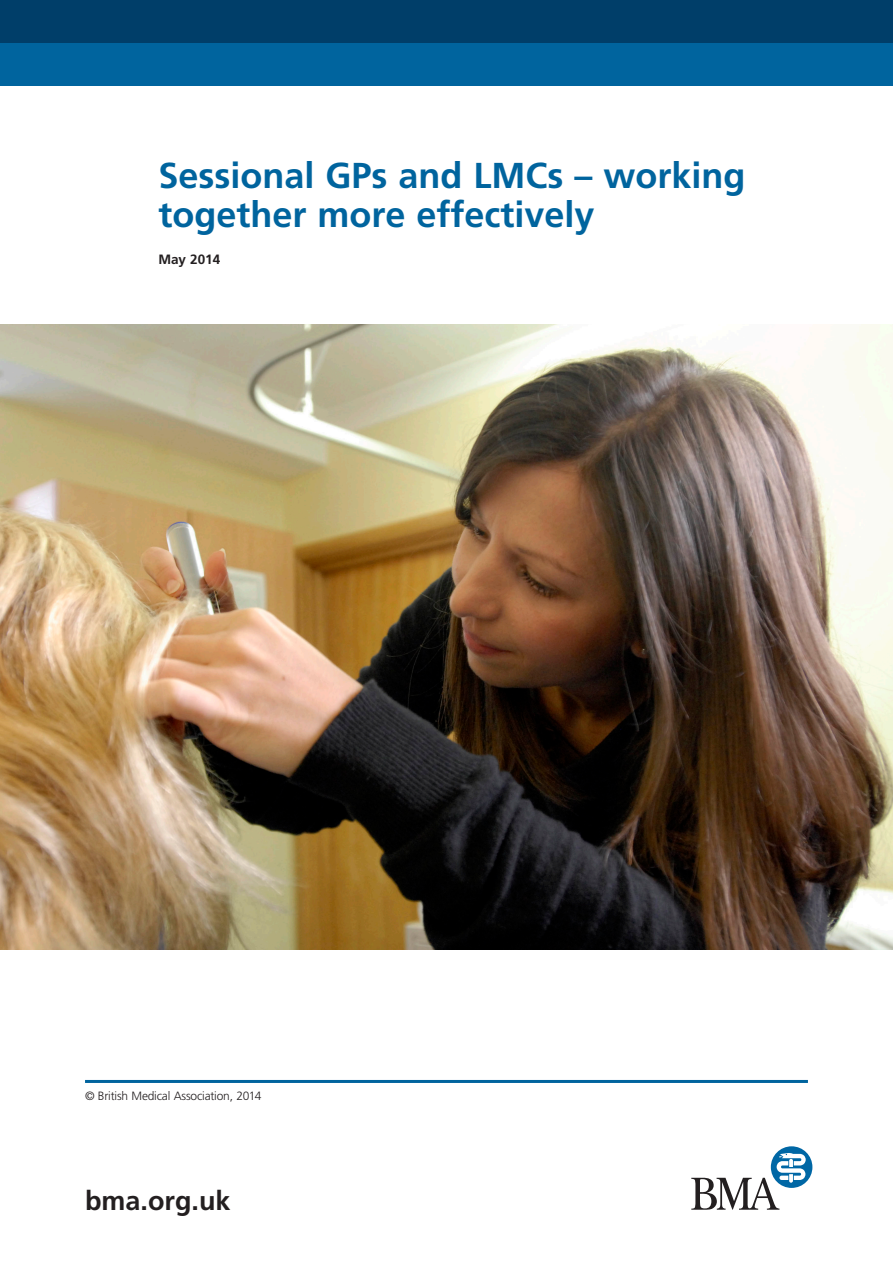
<style>
.page{position:relative;width:893px;height:1263px;background:#fff}
.page>*{position:absolute;margin:0;border:0;box-sizing:border-box;transform-origin:0 0}
.Running_Base_7pt{font:700 36px/39px "Frutiger";color:#00649e}
.t1{font:700 27px "Frutiger";color:#231f20}
.Running_Base_7pt-2{font:700 13.5px "Frutiger";color:#231f20}
._7_Body_9pt_12pt{font:300 12px "Frutiger";letter-spacing:-.015em;color:#231f20}
</style>
<div class="page">
<div style="left:0;top:0;width:893px;height:85px;background:#00649e"></div>
<div style="left:0;top:0;width:893px;height:43px;background:#003e69"></div>
<hr style="left:85px;top:1080px;width:723px;height:3px;background:#00649e">
<div style="left:771px;top:1146px;width:41px;height:42px;background:#0067a5;border-radius:50%"></div>
<svg style="left:691px;top:1153px;width:115px;height:57px"></svg>
<img style="left:0;top:325px;width:893px;height:625px">
<p class="Running_Base_7pt" style="left:158px;top:156px;width:589px">Sessional GPs and LMCs – working together more effectively</p>
<p class="Running_Base_7pt-2" style="left:158px;top:251px;width:63px">May 2014</p>
<p class="_7_Body_9pt_12pt" style="left:85px;top:1089px;width:178px">© British Medical Association, 2014</p>
<p class="t1" style="left:85px;top:1185px;width:147px">bma.org.uk</p>
</div>
